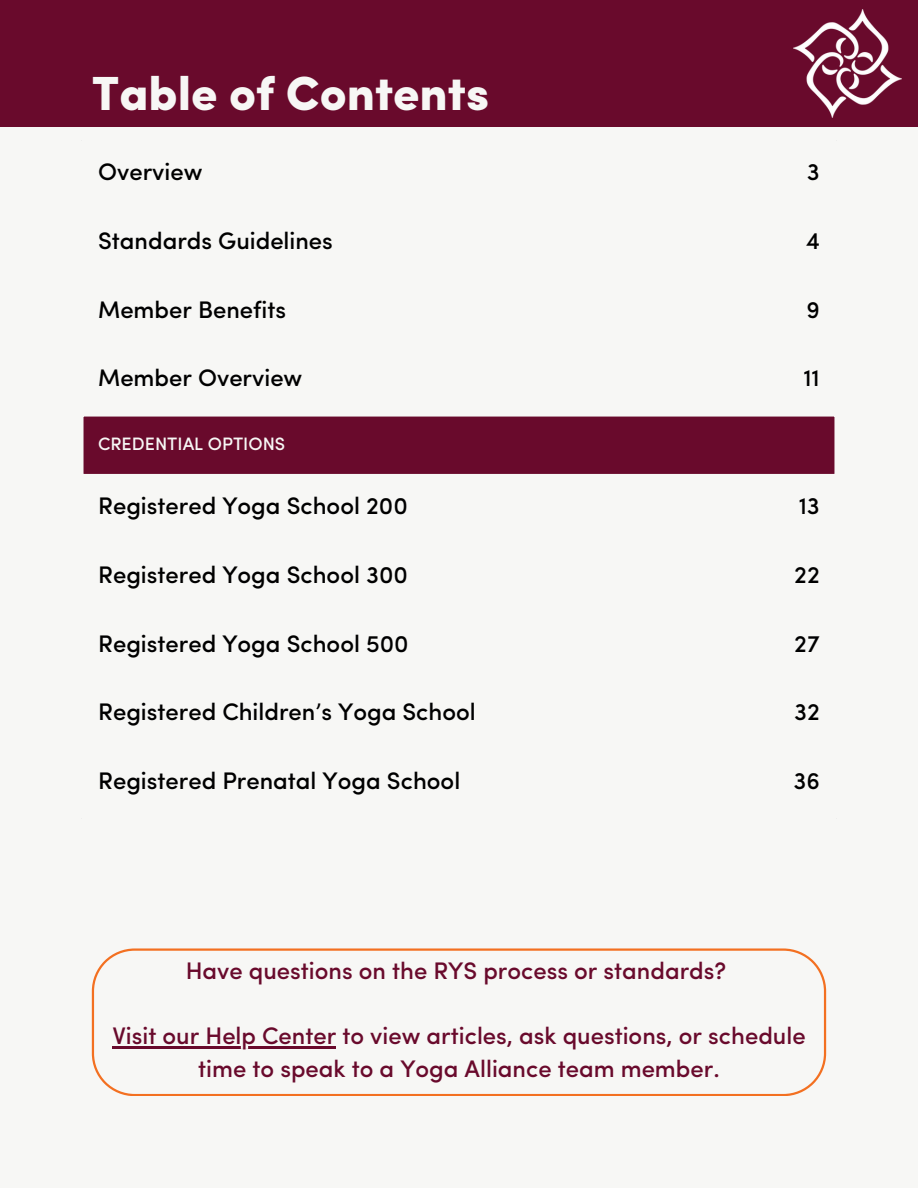
<style>
.page{position:relative;width:918px;height:1188px;background:#f7f7f5}
.page>*{position:absolute;margin:0;border:0;box-sizing:border-box;transform-origin:0 0}
.t1{font:900 48px "Sofia Pro";color:#f7f7f5}
.t2{font:500 24px "Sofia Pro";color:#000}
.t3{font:500 24px/32.7px "Sofia Pro";color:#690a2c;text-align:center}
.t4{font:500 18px "Sofia Pro";color:#f7f7f5}
</style>
<div class="page">
<div style="left:0;top:0;width:918px;height:126px;background:#690a2c"></div>
<img style="left:793px;top:9px;width:108px;height:108px">
<div style="left:82px;top:415px;width:754px;height:60px;background:#690a2c"></div>
<hr style="left:81px;top:142px;width:3px;height:675px;background:#f7f7f5">
<hr style="left:834px;top:142px;width:3px;height:675px;background:#f7f7f5">
<hr style="left:81px;top:414px;width:756px;height:3px;background:#f7f7f5">
<hr style="left:81px;top:474px;width:756px;height:2px;background:#f7f7f5">
<svg style="left:92px;top:948px;width:734px;height:148px"></svg>
<hr style="left:112px;top:1046px;width:224px;height:3px;background:#690a2c">
<p class="t1" style="left:92px;top:74px;width:399px">Table of Contents</p>
<p class="t2" style="left:98px;top:162px;width:106px">Overview</p>
<p class="t2" style="left:807px;top:162px;width:14px">3</p>
<p class="t2" style="left:98px;top:231px;width:236px">Standards Guidelines</p>
<p class="t2" style="left:806px;top:231px;width:16px">4</p>
<p class="t2" style="left:98px;top:300px;width:190px">Member Benefits</p>
<p class="t2" style="left:806px;top:300px;width:15px">9</p>
<p class="t2" style="left:98px;top:368px;width:206px">Member Overview</p>
<p class="t2" style="left:803px;top:368px;width:18px">11</p>
<p class="t4" style="left:98px;top:437px;width:189px">CREDENTIAL OPTIONS</p>
<p class="t2" style="left:98px;top:496px;width:311px">Registered Yoga School 200</p>
<p class="t2" style="left:799px;top:496px;width:23px">13</p>
<p class="t2" style="left:98px;top:565px;width:311px">Registered Yoga School 300</p>
<p class="t2" style="left:794px;top:565px;width:27px">22</p>
<p class="t2" style="left:98px;top:634px;width:312px">Registered Yoga School 500</p>
<p class="t2" style="left:794px;top:634px;width:27px">27</p>
<p class="t2" style="left:98px;top:702px;width:379px">Registered Children’s Yoga School</p>
<p class="t2" style="left:794px;top:702px;width:27px">32</p>
<p class="t2" style="left:98px;top:771px;width:364px">Registered Prenatal Yoga School</p>
<p class="t2" style="left:793px;top:771px;width:28px">36</p>
<p class="t3" style="left:186px;top:957px;width:542px">Have questions on the RYS process or standards?</p>
<p class="t3" style="left:112px;top:1022px;width:695px">Visit our Help Center to view articles, ask questions, or schedule time to speak to a Yoga Alliance team member.</p>
</div>
